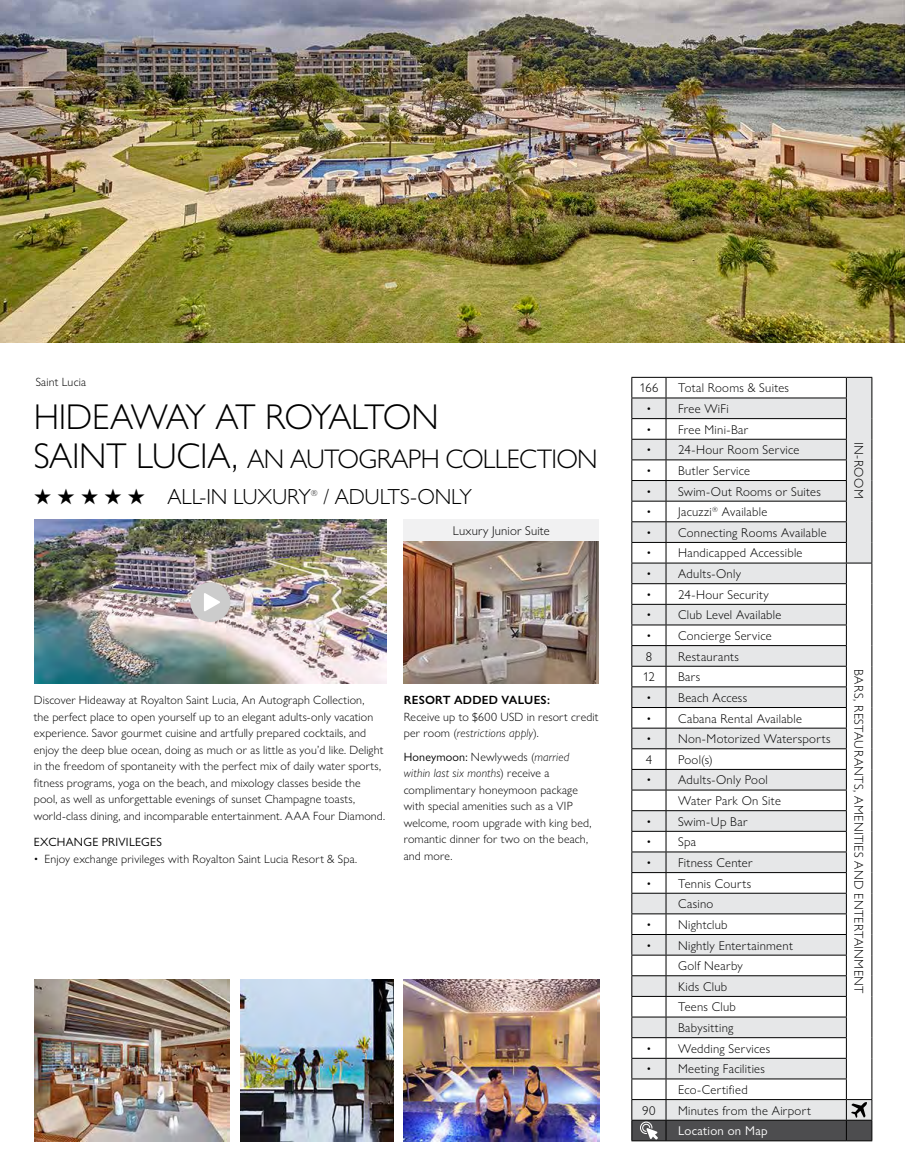
<style>
.page{position:relative;width:905px;height:1175px;background:#fff}
.page>*{position:absolute;margin:0;border:0;box-sizing:border-box;transform-origin:0 0}
.t1{font:300 36px "Gill Sans Nova";letter-spacing:-.055em;color:#000}
.t2{font:300 27px "Gill Sans Nova";letter-spacing:-.03em;color:#000}
.t3{font:300 21.9px "Gill Sans Nova";letter-spacing:-.01em;color:#000}
.t4{font:300 12.75px/20.7px "Gill Sans Nova";letter-spacing:.025em;color:#000}
.t5{font:12.75px "Gill Sans Nova";letter-spacing:.02em;color:#fff}
.t6{font:300 12px/16.5px "Gill Sans Nova";letter-spacing:.015em;color:#000}
.t7{font:600 12px "Gill Sans Nova";letter-spacing:.025em;color:#000}
.t8{font:12px "Gill Sans Nova";letter-spacing:.025em;color:#000}
.t9{font:300 8.7px "Gill Sans Nova";color:#000}
.s1{font-size:36px}
.s2{font-style:italic}
.s3{font-weight:400}
</style>
<div class="page">
<svg style="left:631px;top:377px;width:241px;height:764px"></svg>
<img style="left:0;top:0;width:904px;height:342px">
<img style="left:404px;top:979px;width:195px;height:162px">
<img style="left:34px;top:979px;width:195px;height:162px">
<img style="left:240px;top:979px;width:153px;height:162px">
<img style="left:34px;top:519px;width:352px;height:164px">
<img style="left:404px;top:540px;width:194px;height:143px">
<div style="left:404px;top:519px;width:195px;height:21px;background:#f1f1f2"></div>
<div style="left:190px;top:582px;width:40px;height:40px;background:#ccc;border-radius:50%"></div>
<svg style="left:204px;top:593px;width:16px;height:18px"></svg>
<p class="t6" style="left:36px;top:373px;width:52px">Saint Lucia</p>
<h1 class="t1" style="left:34px;top:394px;width:406px">HIDEAWAY AT ROYALTON</h1>
<h2 class="t2" style="left:34px;top:442px;width:565px"><span class="s1">SAINT LUCIA,</span> AN AUTOGRAPH COLLECTION</h2>
<h3 class="t3" style="left:34px;top:483px;width:279px">★ ★ ★ ★ ★ ALL-IN LUXURY</h3>
<p class="t9" style="left:311px;top:488px;width:8px">®</p>
<h3 class="t3" style="left:323px;top:483px;width:150px">/ ADULTS-ONLY</h3>
<p class="t4" style="left:453px;top:520px;width:98px">Luxury Junior Suite</p>
<p class="t6" style="left:34px;top:692px;width:353px">Discover Hideaway at Royalton Saint Lucia, An Autograph Collection,<br>the perfect place to open yourself up to an elegant adults-only vacation experience. Savor gourmet cuisine and artfully prepared cocktails, and enjoy the deep blue ocean, doing as much or as little as you’d like. Delight in the freedom of spontaneity with the perfect mix of daily water sports, fitness programs, yoga on the beach, and mixology classes beside the pool, as well as unforgettable evenings of sunset Champagne toasts, world-class dining, and incomparable entertainment. AAA Four Diamond.</p>
<p class="t8" style="left:34px;top:834px;width:130px">EXCHANGE PRIVILEGES</p>
<p class="t6" style="left:34px;top:850px;width:325px">• Enjoy exchange privileges with Royalton Saint Lucia Resort &amp; Spa.</p>
<p class="t7" style="left:404px;top:693px;width:148px">RESORT ADDED VALUES:</p>
<p class="t6" style="left:404px;top:708px;width:196px">Receive up to $600 USD in resort credit per room (<span class="s2">restrictions apply</span>).</p>
<p class="t6" style="left:403px;top:748px;width:189px"><span class="s3">Honeymoon:</span> Newlyweds (<span class="s2">married within last six months</span>) receive a complimentary honeymoon package with special amenities such as a VIP welcome, room upgrade with king bed, romantic dinner for two on the beach, and more.</p>
<p class="t4" style="left:639px;top:377px;width:21px">166</p>
<p class="t4" style="left:678px;top:377px;width:112px">Total Rooms &amp; Suites</p>
<p class="t4" style="left:646px;top:398px;width:84px">• Free WiFi</p>
<p class="t4" style="left:646px;top:419px;width:103px">• Free Mini-Bar</p>
<p class="t4" style="left:646px;top:439px;width:154px">• 24-Hour Room Service</p>
<p class="t4" style="left:646px;top:460px;width:105px">• Butler Service</p>
<p class="t4" style="left:646px;top:480px;width:176px">• Swim-Out Rooms or Suites</p>
<p class="t4" style="left:646px;top:501px;width:122px">• Jacuzzi<sup>®</sup> Available</p>
<p class="t4" style="left:646px;top:522px;width:182px">• Connecting Rooms Available</p>
<p class="t4" style="left:646px;top:542px;width:157px">• Handicapped Accessible</p>
<p class="t4" style="left:646px;top:563px;width:96px">• Adults-Only</p>
<p class="t4" style="left:646px;top:584px;width:124px">• 24-Hour Security</p>
<p class="t4" style="left:646px;top:604px;width:136px">• Club Level Available</p>
<p class="t4" style="left:645px;top:625px;width:127px">• Concierge Service<br>8</p>
<p class="t4" style="left:678px;top:645px;width:62px">Restaurants</p>
<p class="t4" style="left:642px;top:666px;width:14px">12</p>
<p class="t4" style="left:678px;top:666px;width:24px">Bars</p>
<p class="t4" style="left:646px;top:687px;width:102px">• Beach Access</p>
<p class="t4" style="left:646px;top:707px;width:157px">• Cabana Rental Available</p>
<p class="t4" style="left:645px;top:728px;width:186px">• Non-Motorized Watersports<br>4</p>
<p class="t4" style="left:678px;top:749px;width:36px">Pool(s)</p>
<p class="t4" style="left:678px;top:769px;width:104px;text-indent:-32px">• Adults-Only Pool<br>Water Park On Site</p>
<p class="t4" style="left:646px;top:811px;width:103px">• Swim-Up Bar</p>
<p class="t4" style="left:646px;top:831px;width:51px">• Spa</p>
<p class="t4" style="left:646px;top:852px;width:108px">• Fitness Center</p>
<p class="t4" style="left:646px;top:872px;width:106px;text-align:center">• Tennis Courts<br>Casino</p>
<p class="t4" style="left:646px;top:914px;width:83px">• Nightclub</p>
<p class="t4" style="left:678px;top:934px;width:116px;text-indent:-32px">• Nightly Entertainment<br>Golf Nearby<br>Kids Club<br>Teens Club<br>Babysitting</p>
<p class="t4" style="left:646px;top:1037px;width:125px">• Wedding Services</p>
<p class="t4" style="left:646px;top:1058px;width:120px">• Meeting Facilities</p>
<p class="t4" style="left:678px;top:1079px;width:71px">Eco-Certified</p>
<p class="t4" style="left:642px;top:1099px;width:15px">90</p>
<p class="t4" style="left:678px;top:1099px;width:134px">Minutes from the Airport</p>
<p class="t5" style="left:678px;top:1123px;width:91px">Location on Map</p>
<p class="t4" style="left:869px;top:442px;width:58px;rotate:90deg">IN-ROOM</p>
<p class="t4" style="left:869px;top:669px;width:325px;rotate:90deg">BARS, RESTAURANTS, AMENITIES AND ENTERTAINMENT</p>
</div>
